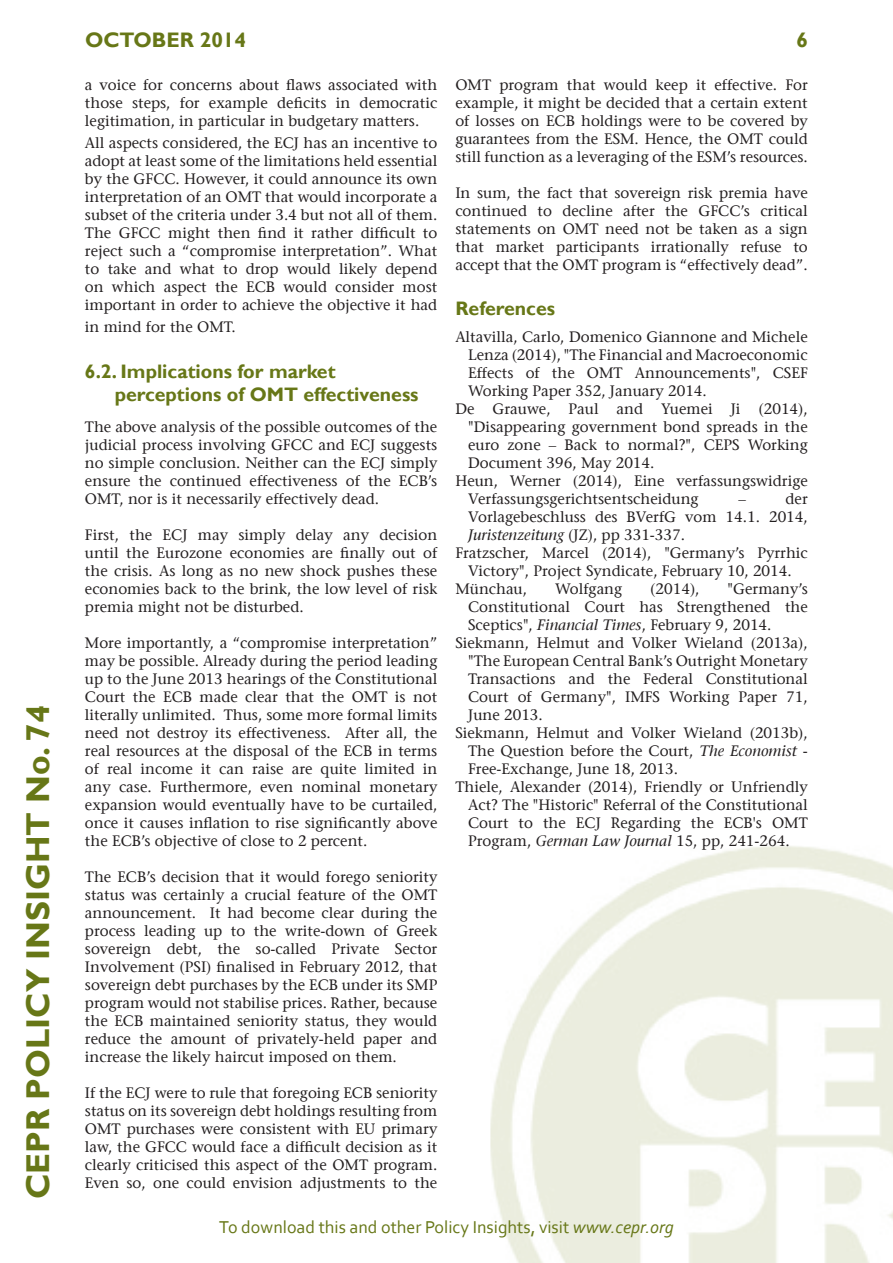
<style>
.page{position:relative;width:893px;height:1263px;background:#fff}
.page>*{position:absolute;margin:0;border:0;box-sizing:border-box;transform-origin:0 0}
.t1{font:700 33px "Gill Sans";color:#677717}
.t2{font:700 21px "Gill Sans";color:#677717}
.t3{font:700 19.5px/23.4px "Gill Sans";color:#677717}
.t4{font:18px "Corbel";color:#677717}
.t5{font:15px/18px "Stone Serif";color:#231f20;text-align:justify}
.t6{font:italic 15px "Stone Serif";color:#231f20}
.s1{font-style:normal}
.s2{font-style:italic}
</style>
<div class="page">
<img style="left:490px;top:846px;width:403px;height:417px">
<h1 class="t1" style="left:18px;top:1199px;width:496px;rotate:-90deg">CEPR POLICY INSIGHT No. 74</h1>
<h2 class="t2" style="left:85px;top:28px;width:163px">OCTOBER 2014</h2>
<h2 class="t2" style="left:796px;top:28px;width:13px">6</h2>
<p class="t5" style="left:85px;top:76px;width:354px">a voice for concerns about flaws associated with those steps, for example deficits in democratic legitimation, in particular in budgetary matters.</p>
<p class="t5" style="left:85px;top:134px;width:354px">All aspects considered, the ECJ has an incentive to adopt at least some of the limitations held essential by the GFCC. However, it could announce its own interpretation of an OMT that would incorporate a subset of the criteria under 3.4 but not all of them.<br>The GFCC might then find it rather difficult to reject such a “compromise interpretation”. What to take and what to drop would likely depend on which aspect the ECB would consider most important in order to achieve the objective it had</p>
<p class="t5" style="left:85px;top:318px;width:152px">in mind for the OMT.</p>
<h3 class="t3" style="left:115px;top:360px;width:305px;text-indent:-30px">6.2. Implications for market perceptions of OMT effectiveness</h3>
<p class="t5" style="left:85px;top:418px;width:354px">The above analysis of the possible outcomes of the judicial process involving GFCC and ECJ suggests no simple conclusion. Neither can the ECJ simply ensure the continued effectiveness of the ECB’s OMT, nor is it necessarily effectively dead.</p>
<p class="t5" style="left:85px;top:526px;width:354px">First, the ECJ may simply delay any decision until the Eurozone economies are finally out of the crisis. As long as no new shock pushes these economies back to the brink, the low level of risk premia might not be disturbed.</p>
<p class="t5" style="left:85px;top:634px;width:354px">More importantly, a “compromise interpretation” may be possible. Already during the period leading up to the June 2013 hearings of the Constitutional Court the ECB made clear that the OMT is not literally unlimited. Thus, some more formal limits need not destroy its effectiveness. After all, the real resources at the disposal of the ECB in terms of real income it can raise are quite limited in any case. Furthermore, even nominal monetary expansion would eventually have to be curtailed, once it causes inflation to rise significantly above the ECB’s objective of close to 2 percent.</p>
<p class="t5" style="left:85px;top:868px;width:354px">The ECB’s decision that it would forego seniority status was certainly a crucial feature of the OMT announcement. It had become clear during the process leading up to the write-down of Greek sovereign debt, the so-called Private Sector Involvement (PSI) finalised in February 2012, that sovereign debt purchases by the ECB under its SMP program would not stabilise prices. Rather, because the ECB maintained seniority status, they would reduce the amount of privately-held paper and increase the likely haircut imposed on them.</p>
<p class="t5" style="left:85px;top:1084px;width:354px">If the ECJ were to rule that foregoing ECB seniority status on its sovereign debt holdings resulting from OMT purchases were consistent with EU primary law, the GFCC would face a difficult decision as it clearly criticised this aspect of the OMT program.<br>Even so, one could envision adjustments to the</p>
<p class="t5" style="left:455px;top:76px;width:354px">OMT program that would keep it effective. For example, it might be decided that a certain extent of losses on ECB holdings were to be covered by guarantees from the ESM. Hence, the OMT could still function as a leveraging of the ESM’s resources.</p>
<p class="t5" style="left:455px;top:184px;width:354px">In sum, the fact that sovereign risk premia have continued to decline after the GFCC’s critical statements on OMT need not be taken as a sign that market participants irrationally refuse to accept that the OMT program is “effectively dead”.</p>
<h3 class="t3" style="left:455px;top:297px;width:101px">References</h3>
<p class="t5" style="left:455px;top:328px;width:354px">Altavilla, Carlo, Domenico Giannone and Michele</p>
<p class="t5" style="left:468px;top:346px;width:341px">Lenza (2014), "The Financial and Macroeconomic</p>
<p class="t5" style="left:468px;top:364px;width:341px">Effects of the OMT Announcements", CSEF</p>
<p class="t5" style="left:468px;top:382px;width:240px">Working Paper 352, January 2014.</p>
<p class="t5" style="left:455px;top:400px;width:354px">De Grauwe, Paul and Yuemei Ji (2014),</p>
<p class="t5" style="left:468px;top:418px;width:341px">"Disappearing government bond spreads in the</p>
<p class="t5" style="left:468px;top:436px;width:341px">euro zone – Back to normal?", CEPS Working</p>
<p class="t5" style="left:468px;top:454px;width:188px">Document 396, May 2014.</p>
<p class="t5" style="left:455px;top:472px;width:354px">Heun, Werner (2014), Eine verfassungswidrige</p>
<p class="t5" style="left:468px;top:490px;width:232px">Verfassungsgerichtsentscheidung</p>
<p class="t5" style="left:738px;top:490px;width:9px">–</p>
<p class="t5" style="left:786px;top:490px;width:24px">der</p>
<p class="t5" style="left:468px;top:508px;width:341px">Vorlagebeschluss des BVerfG vom 14.1. 2014,</p>
<p class="t6" style="left:468px;top:526px;width:218px">Juristenzeitung <span class="s1">(JZ), pp 331-337.</span></p>
<p class="t5" style="left:455px;top:544px;width:354px">Fratzscher, Marcel (2014), "Germany’s Pyrrhic</p>
<p class="t5" style="left:468px;top:562px;width:325px">Victory", Project Syndicate, February 10, 2014.</p>
<p class="t5" style="left:455px;top:580px;width:73px">Münchau,</p>
<p class="t5" style="left:555px;top:580px;width:69px">Wolfgang</p>
<p class="t5" style="left:650px;top:580px;width:51px">(2014),</p>
<p class="t5" style="left:728px;top:580px;width:82px">"Germany’s</p>
<p class="t5" style="left:468px;top:598px;width:341px">Constitutional Court has Strengthened the</p>
<p class="t5" style="left:468px;top:616px;width:305px">Sceptics", <span class="s2">Financial Times</span>, February 9, 2014.</p>
<p class="t5" style="left:455px;top:634px;width:354px">Siekmann, Helmut and Volker Wieland (2013a),</p>
<p class="t5" style="left:468px;top:652px;width:341px">"The European Central Bank’s Outright Monetary</p>
<p class="t5" style="left:468px;top:670px;width:341px">Transactions and the Federal Constitutional</p>
<p class="t5" style="left:468px;top:688px;width:341px">Court of Germany", IMFS Working Paper 71,</p>
<p class="t5" style="left:468px;top:706px;width:76px">June 2013.</p>
<p class="t5" style="left:455px;top:724px;width:354px">Siekmann, Helmut and Volker Wieland (2013b),</p>
<p class="t5" style="left:468px;top:742px;width:341px">The Question before the Court, <span class="s2">The Economist</span> -</p>
<p class="t5" style="left:468px;top:760px;width:211px">Free-Exchange, June 18, 2013.</p>
<p class="t5" style="left:455px;top:778px;width:354px">Thiele, Alexander (2014), Friendly or Unfriendly</p>
<p class="t5" style="left:468px;top:796px;width:341px">Act? The "Historic" Referral of the Constitutional</p>
<p class="t5" style="left:468px;top:814px;width:341px">Court to the ECJ Regarding the ECB's OMT</p>
<p class="t5" style="left:468px;top:832px;width:323px">Program, <span class="s2">German Law Journal</span> 15, pp, 241-264.</p>
<p class="t4" style="left:219px;top:1216px;width:456px">To download this and other Policy Insights, visit <span class="s2">www.cepr.org</span></p>
</div>
